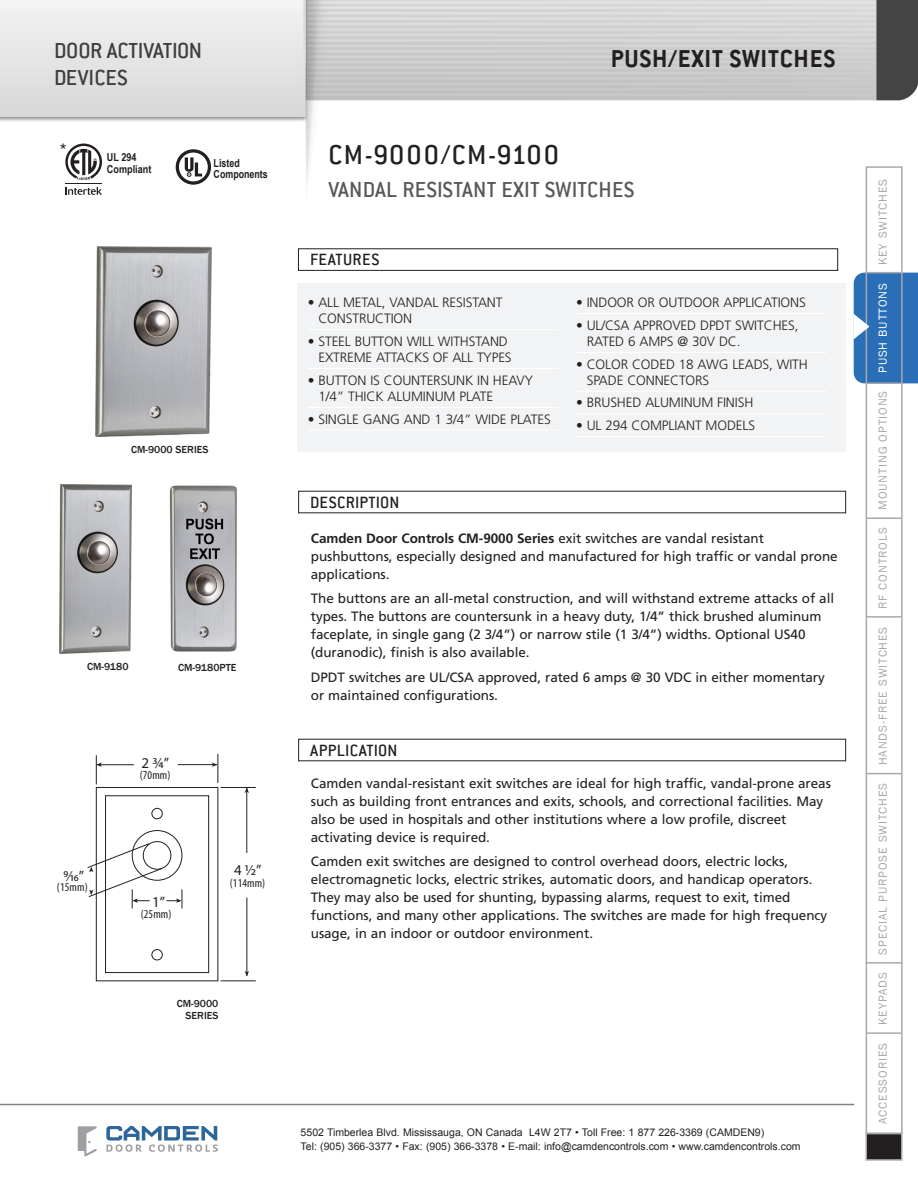
<style>
.page{position:relative;width:918px;height:1188px;background:#fff}
.page>*{position:absolute;margin:0;border:0;box-sizing:border-box;transform-origin:0 0}
.N-SS-H1{font:500 30px "Conduit ITC";letter-spacing:.05em;color:#231f20}
.N-SS-H_Top_page{font:700 27px "Conduit ITC";letter-spacing:.03em;color:#231f20}
.N-SS-H2__80_GRAY{font:500 24px "Conduit ITC";letter-spacing:.01em;color:#57585a}
.t1{font:500 24px/27px "Conduit ITC";letter-spacing:-.01em;color:#3e3e3f}
.N-SS-H3__inside_whit{font:500 18px "Conduit ITC";letter-spacing:.015em;color:#231f20}
.t2{font:15px "Myriad Pro";color:#231f20}
.N-SS-Body_Text{font:13.5px/18px "Frutiger";letter-spacing:-.005em;color:#231f20}
._1N-SS-Specifiaction{font:300 13.5px/16.2px "Frutiger";letter-spacing:-.01em;color:#231f20}
.t3{font:12px "Franklin Gothic";letter-spacing:.075em;color:#a8a9ad}
.t4{font:condensed 12px "Myriad Pro";letter-spacing:.01em;color:#231f20}
.t5{font:12px "Franklin Gothic";letter-spacing:.075em;color:#fff}
.t6{font:700 11.1px/10.8px "Arial";color:#231f20;scale:.8 1}
.t7{font:700 11.1px/11.7px "Arial Narrow";color:#231f20}
.t8{font:10.5px/13.5px "Arial";color:#231f20}
.N-SS-Image_Descripti{font:500 10.5px/12.6px "Franklin Gothic";color:#231f20;text-align:right}
.s1{font-weight:700}
</style>
<div class="page">
<img style="left:0;top:0;width:918px;height:202px">
<hr style="left:867px;top:773px;width:34px;height:1px;background:#a8a9ad">
<hr style="left:867px;top:962px;width:34px;height:2px;background:#a8a9ad">
<hr style="left:867px;top:1032px;width:34px;height:2px;background:#a8a9ad">
<hr style="left:867px;top:272px;width:34px;height:1px;background:#a8a9ad">
<hr style="left:867px;top:382px;width:34px;height:2px;background:#a8a9ad">
<hr style="left:867px;top:616px;width:34px;height:2px;background:#a8a9ad">
<hr style="left:867px;top:518px;width:34px;height:1px;background:#a8a9ad">
<div style="left:866px;top:1134px;width:36px;height:26px;background:#231f20"></div>
<div style="left:865px;top:1133px;width:38px;height:28px;border:2px solid #a8a9ad"></div>
<svg style="left:106px;top:1126px;width:112px;height:26px"></svg>
<svg style="left:78px;top:1126px;width:19px;height:31px"></svg>
<hr style="left:0;top:1104px;width:854px;height:1px;background:#808285">
<div style="left:866px;top:166px;width:37px;height:968px;border:2px solid #a8a9ad"></div>
<svg style="left:853px;top:273px;width:65px;height:110px;background:#3877b9"></svg>
<div style="left:297px;top:283px;width:549px;height:169px;background:#f2f3f4"></div>
<hr style="left:308px;top:329px;width:250px;height:1px;background:#fff">
<hr style="left:308px;top:368px;width:250px;height:1px;background:#fff">
<hr style="left:308px;top:407px;width:250px;height:1px;background:#fff">
<hr style="left:308px;top:430px;width:250px;height:1px;background:#fff">
<hr style="left:576px;top:313px;width:250px;height:1px;background:#fff">
<hr style="left:576px;top:352px;width:250px;height:1px;background:#fff">
<hr style="left:576px;top:391px;width:250px;height:1px;background:#fff">
<hr style="left:576px;top:414px;width:250px;height:1px;background:#fff">
<hr style="left:576px;top:436px;width:250px;height:1px;background:#fff">
<img style="left:60px;top:484px;width:71px;height:170px">
<img style="left:169px;top:485px;width:68px;height:167px">
<div style="left:96px;top:787px;width:122px;height:194px;border:1px solid #231f20"></div>
<div style="left:105px;top:795px;width:104px;height:178px;border:1px solid #231f20"></div>
<div style="left:151px;top:808px;width:12px;height:11px;border:1px solid #231f20;border-radius:50%"></div>
<div style="left:151px;top:949px;width:12px;height:11px;border:1px solid #231f20;border-radius:50%"></div>
<hr style="left:221px;top:787px;width:35px;height:1px;background:#231f20">
<hr style="left:221px;top:981px;width:35px;height:1px;background:#231f20">
<div style="left:143px;top:841px;width:28px;height:29px;border:1px solid #231f20;border-radius:50%"></div>
<hr style="left:247px;top:788px;width:1px;height:65px;background:#231f20">
<svg style="left:245px;top:788px;width:4px;height:5px"></svg>
<hr style="left:247px;top:897px;width:1px;height:79px;background:#231f20">
<svg style="left:245px;top:971px;width:4px;height:5px"></svg>
<hr style="left:97px;top:764px;width:37px;height:1px;background:#231f20">
<svg style="left:96px;top:755px;width:6px;height:29px"></svg>
<hr style="left:178px;top:764px;width:39px;height:1px;background:#231f20">
<svg style="left:212px;top:754px;width:7px;height:29px"></svg>
<svg style="left:87px;top:843px;width:96px;height:65px"></svg>
<img style="left:95px;top:246px;width:116px;height:190px">
<div style="left:298px;top:248px;width:540px;height:23px;border:1px solid #231f20"></div>
<svg style="left:65px;top:187px;width:37px;height:8px"></svg>
<hr style="left:65px;top:183px;width:37px;height:1px;background:#231f20">
<svg style="left:65px;top:144px;width:37px;height:36px"></svg>
<svg style="left:176px;top:149px;width:35px;height:36px"></svg>
<h3 class="t1" style="left:54px;top:37px;width:150px">DOOR ACTIVATION<br>DEVICES</h3>
<p class="N-SS-Body_Text" style="left:60px;top:139px;width:9px">*</p>
<p class="t7" style="left:107px;top:151px;width:46px">UL 294<br>Compliant</p>
<p class="t6" style="left:214px;top:158px;width:69px">Listed<br>Components</p>
<p class="N-SS-Image_Descripti" style="left:131px;top:443px;width:79px">CM-9000 SERIES</p>
<p class="N-SS-Image_Descripti" style="left:87px;top:661px;width:43px">CM-9180</p>
<p class="N-SS-Image_Descripti" style="left:178px;top:661px;width:60px">CM-9180PTE</p>
<p class="t2" style="left:142px;top:754px;width:29px">2 ¾”</p>
<p class="t4" style="left:140px;top:768px;width:32px">(70mm)</p>
<p class="t2" style="left:64px;top:866px;width:22px">9⁄16”</p>
<p class="t4" style="left:57px;top:880px;width:32px">(15mm)</p>
<p class="t2" style="left:152px;top:892px;width:15px">1”</p>
<p class="t4" style="left:141px;top:906px;width:32px">(25mm)</p>
<p class="t2" style="left:234px;top:861px;width:29px">4 ½”</p>
<p class="t4" style="left:230px;top:876px;width:37px">(114mm)</p>
<p class="N-SS-Image_Descripti" style="left:177px;top:997px;width:43px">CM-9000<br>SERIES</p>
<p class="N-SS-H1" style="left:328px;top:137px;width:232px">CM-9000/CM-9100</p>
<p class="N-SS-H_Top_page" style="left:611px;top:43px;width:226px">PUSH/EXIT SWITCHES</p>
<p class="N-SS-H2__80_GRAY" style="left:328px;top:176px;width:307px">VANDAL RESISTANT EXIT SWITCHES</p>
<p class="N-SS-H3__inside_whit" style="left:310px;top:250px;width:71px">FEATURES</p>
<p class="_1N-SS-Specifiaction" style="left:318px;top:294px;width:186px;text-indent:-11px">• ALL METAL, VANDAL RESISTANT<br>CONSTRUCTION</p>
<p class="_1N-SS-Specifiaction" style="left:308px;top:333px;width:205px;text-align:right">• STEEL BUTTON WILL WITHSTAND<br>EXTREME ATTACKS OF ALL TYPES</p>
<p class="_1N-SS-Specifiaction" style="left:318px;top:372px;width:216px;text-indent:-11px">• BUTTON IS COUNTERSUNK IN HEAVY<br>1/4” THICK ALUMINUM PLATE</p>
<p class="_1N-SS-Specifiaction" style="left:308px;top:411px;width:245px">• SINGLE GANG AND 1 3/4” WIDE PLATES</p>
<p class="N-SS-H3__inside_whit" style="left:310px;top:493px;width:91px">DESCRIPTION</p>
<p class="_1N-SS-Specifiaction" style="left:576px;top:294px;width:231px">• INDOOR OR OUTDOOR APPLICATIONS</p>
<p class="_1N-SS-Specifiaction" style="left:587px;top:317px;width:213px;text-indent:-11px">• UL/CSA APPROVED DPDT SWITCHES,<br>RATED 6 AMPS @ 30V DC.</p>
<p class="_1N-SS-Specifiaction" style="left:587px;top:356px;width:223px;text-indent:-11px">• COLOR CODED 18 AWG LEADS, WITH<br>SPADE CONNECTORS</p>
<p class="_1N-SS-Specifiaction" style="left:576px;top:395px;width:179px">• BRUSHED ALUMINUM FINISH</p>
<p class="_1N-SS-Specifiaction" style="left:576px;top:417px;width:181px">• UL 294 COMPLIANT MODELS</p>
<p class="N-SS-Body_Text" style="left:311px;top:529px;width:528px"><span class="s1">Camden Door Controls CM-9000 Series</span> exit switches are vandal resistant pushbuttons, especially designed and manufactured for high traffic or vandal prone applications.</p>
<p class="N-SS-Body_Text" style="left:311px;top:589px;width:525px">The buttons are an all-metal construction, and will withstand extreme attacks of all types. The buttons are countersunk in a heavy duty, 1/4” thick brushed aluminum faceplate, in single gang (2 3/4”) or narrow stile (1 3/4”) widths. Optional US40 (duranodic), finish is also available.</p>
<p class="N-SS-Body_Text" style="left:311px;top:668px;width:516px">DPDT switches are UL/CSA approved, rated 6 amps @ 30 VDC in either momentary or maintained configurations.</p>
<p class="N-SS-H3__inside_whit" style="left:310px;top:740px;width:89px">APPLICATION</p>
<p class="N-SS-Body_Text" style="left:311px;top:774px;width:522px">Camden vandal-resistant exit switches are ideal for high traffic, vandal-prone areas such as building front entrances and exits, schools, and correctional facilities. May also be used in hospitals and other institutions where a low profile, discreet activating device is required.</p>
<p class="N-SS-Body_Text" style="left:311px;top:853px;width:518px">Camden exit switches are designed to control overhead doors, electric locks, electromagnetic locks, electric strikes, automatic doors, and handicap operators.<br>They may also be used for shunting, bypassing alarms, request to exit, timed functions, and many other applications. The switches are made for high frequency usage, in an indoor or outdoor environment.</p>
<p class="t8" style="left:301px;top:1126px;width:501px">5502 Timberlea Blvd. Mississauga, ON Canada L4W 2T7 • Toll Free: 1 877 226-3369 (CAMDEN9)<br>Tel: (905) 366-3377 • Fax: (905) 366-3378 • E-mail: info@camdencontrols.com • www.camdencontrols.com</p>
<p class="t3" style="left:875px;top:265px;width:88px;rotate:-90deg">KEY SWITCHES</p>
<p class="t5" style="left:875px;top:373px;width:91px;rotate:-90deg">PUSH BUTTONS</p>
<p class="t3" style="left:875px;top:510px;width:121px;rotate:-90deg">MOUNTING OPTIONS</p>
<p class="t3" style="left:875px;top:609px;width:83px;rotate:-90deg">RF CONTROLS</p>
<p class="t3" style="left:875px;top:765px;width:140px;rotate:-90deg">HANDS-FREE SWITCHES</p>
<p class="t3" style="left:875px;top:955px;width:173px;rotate:-90deg">SPECIAL PURPOSE SWITCHES</p>
<p class="t3" style="left:875px;top:1025px;width:54px;rotate:-90deg">KEYPADS</p>
<p class="t3" style="left:875px;top:1124px;width:82px;rotate:-90deg">ACCESSORIES</p>
</div>
